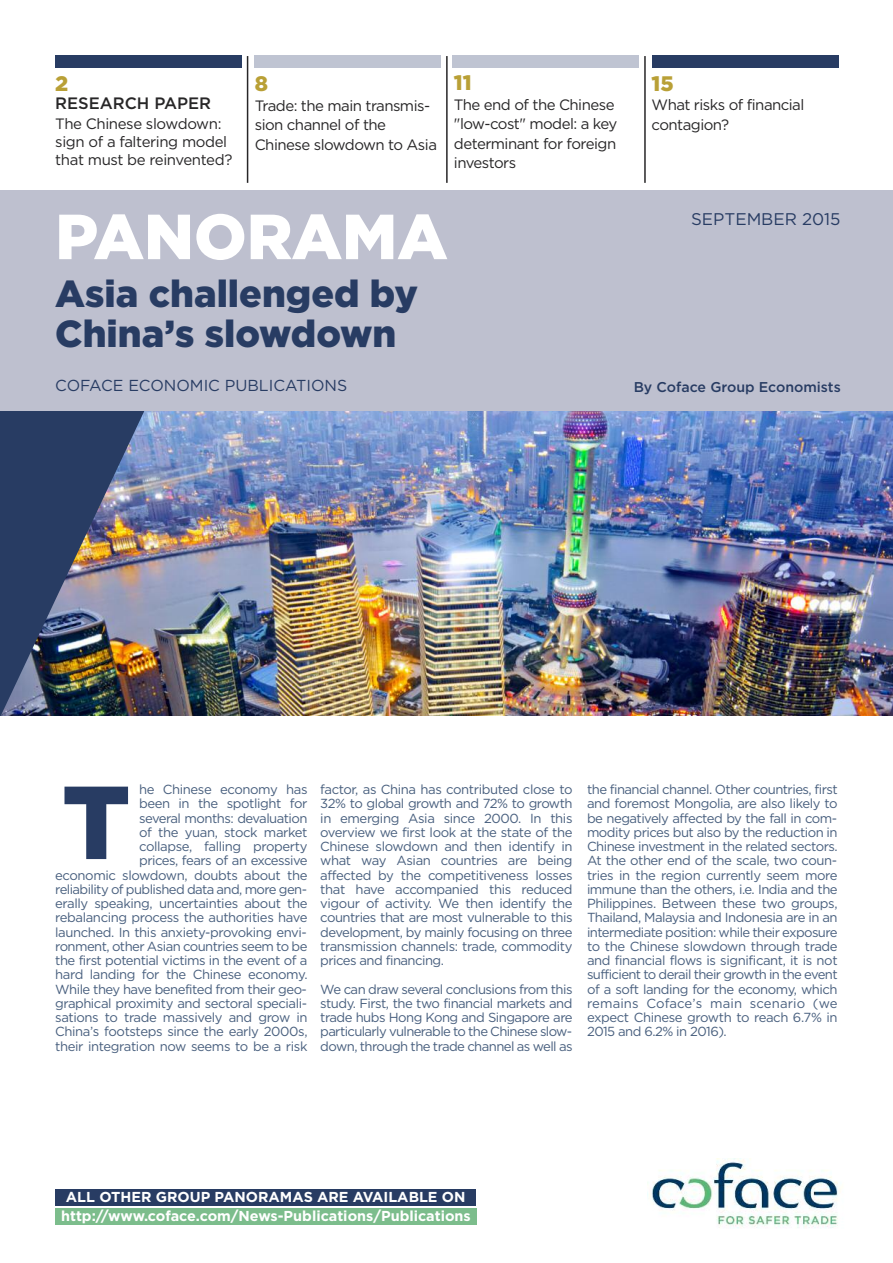
<style>
.page{position:relative;width:893px;height:1263px;background:#fff}
.page>*{position:absolute;margin:0;border:0;box-sizing:border-box;transform-origin:0 0}
.t1{font:900 103.5px "Gotham";color:#283c63}
.t2{font:900 63.6px "Gotham";color:#fff}
.t3{font:900 37.65px/40.7px "Gotham";color:#283c63}
.t4{font:900 21px "Gotham";color:#b9a036}
.t5{font:16.95px "Gotham";color:#283c63}
.t6{font:500 16.5px "Gotham";color:#272627}
.t7{font:15.9px "Gotham";color:#283c63}
.t8{font:15px/19.5px "Gotham";letter-spacing:-.035em;color:#272627}
.t9{font:700 14.4px/19.6px "Gotham";color:#fff;text-align:center}
.t10{font:500 14.25px "Gotham";color:#283c63}
.t11{font:13.2px/14.2px "Gotham";letter-spacing:-.035em;color:#485f7e;text-align:justify}
</style>
<div class="page">
<img style="left:145px;top:411px;width:748px;height:305px">
<img style="left:0;top:411px;width:145px;height:305px">
<div style="left:0;top:190px;width:893px;height:221px;background:#bec0cf"></div>
<div style="left:55px;top:55px;width:186px;height:13px;background:#283c63"></div>
<div style="left:254px;top:55px;width:186px;height:13px;background:#bfc4d2"></div>
<div style="left:453px;top:55px;width:186px;height:13px;background:#bfc4d2"></div>
<div style="left:653px;top:55px;width:186px;height:13px;background:#283c63"></div>
<img style="left:649px;top:1158px;width:192px;height:70px">
<hr style="left:247px;top:56px;width:1px;height:127px;background:#272627">
<hr style="left:446px;top:56px;width:2px;height:127px;background:#272627">
<hr style="left:644px;top:56px;width:2px;height:127px;background:#272627">
<div style="left:55px;top:1189px;width:421px;height:16px;background:#283c63"></div>
<div style="left:55px;top:1209px;width:422px;height:16px;background:#7cbd8c"></div>
<h3 class="t4" style="left:55px;top:72px;width:15px">2</h3>
<p class="t6" style="left:55px;top:94px;width:157px">RESEARCH PAPER</p>
<p class="t8" style="left:55px;top:115px;width:179px;line-height:18px">The Chinese slowdown: sign of a faltering model that must be reinvented?</p>
<h3 class="t4" style="left:255px;top:72px;width:15px">8</h3>
<p class="t8" style="left:255px;top:96px;width:184px">Trade: the main transmis&shy;sion channel of the<br>Chinese slowdown to Asia</p>
<h3 class="t4" style="left:454px;top:71px;width:19px">11</h3>
<p class="t8" style="left:454px;top:95px;width:165px">The end of the Chinese "low-cost" model: a key determinant for foreign investors</p>
<h2 class="t2" style="left:55px;top:200px;width:394px">PANORAMA</h2>
<h3 class="t3" style="left:55px;top:273px;width:364px">Asia challenged by<br>China’s slowdown</h3>
<h3 class="t4" style="left:652px;top:71px;width:24px">15</h3>
<p class="t8" style="left:652px;top:95px;width:154px">What risks of financial contagion?</p>
<p class="t5" style="left:691px;top:209px;width:151px">SEPTEMBER 2015</p>
<p class="t7" style="left:55px;top:376px;width:294px">COFACE ECONOMIC PUBLICATIONS</p>
<p class="t10" style="left:634px;top:379px;width:208px">By Coface Group Economists</p>
<p class="t11" style="left:55px;top:782px;width:254px;text-align:right">he Chinese economy has<br>been in the spotlight for<br>several months: devaluation<br>of the yuan, stock market<br>collapse, falling property<br>prices, fears of an excessive<br>economic slowdown, doubts about the reliability of published data and, more gen&shy;erally speaking, uncertainties about the rebalancing process the authorities have launched. In this anxiety-provoking envi&shy;ronment, other Asian countries seem to be the first potential victims in the event of a hard landing for the Chinese economy.<br>While they have benefited from their geo&shy;graphical proximity and sectoral speciali&shy;sations to trade massively and grow in China’s footsteps since the early 2000s, their integration now seems to be a risk</p>
<p class="t11" style="left:320px;top:782px;width:254px">factor, as China has contributed close to 32% to global growth and 72% to growth in emerging Asia since 2000. In this overview we first look at the state of the Chinese slowdown and then identify in what way Asian countries are being affected by the competitiveness losses that have accompanied this reduced vigour of activity. We then identify the countries that are most vulnerable to this development, by mainly focusing on three transmission channels: trade, commodity prices and financing.</p>
<h1 class="t1" style="left:62px;top:763px;width:70px">T</h1>
<p class="t11" style="left:320px;top:982px;width:254px">We can draw several conclusions from this study. First, the two financial markets and trade hubs Hong Kong and Singapore are particularly vulnerable to the Chinese slow&shy;down, through the trade channel as well as</p>
<p class="t11" style="left:587px;top:782px;width:252px">the financial channel. Other countries, first and foremost Mongolia, are also likely to be negatively affected by the fall in com&shy;modity prices but also by the reduction in Chinese investment in the related sectors.<br>At the other end of the scale, two coun&shy;tries in the region currently seem more immune than the others, i.e. India and the Philippines. Between these two groups, Thailand, Malaysia and Indonesia are in an intermediate position: while their exposure to the Chinese slowdown through trade and financial flows is significant, it is not sufficient to derail their growth in the event of a soft landing for the economy, which remains Coface’s main scenario (we expect Chinese growth to reach 6.7% in 2015 and 6.2% in 2016).</p>
<p class="t9" style="left:61px;top:1187px;width:411px">ALL OTHER GROUP PANORAMAS ARE AVAILABLE ON http://www.coface.com/News-Publications/Publications</p>
</div>
